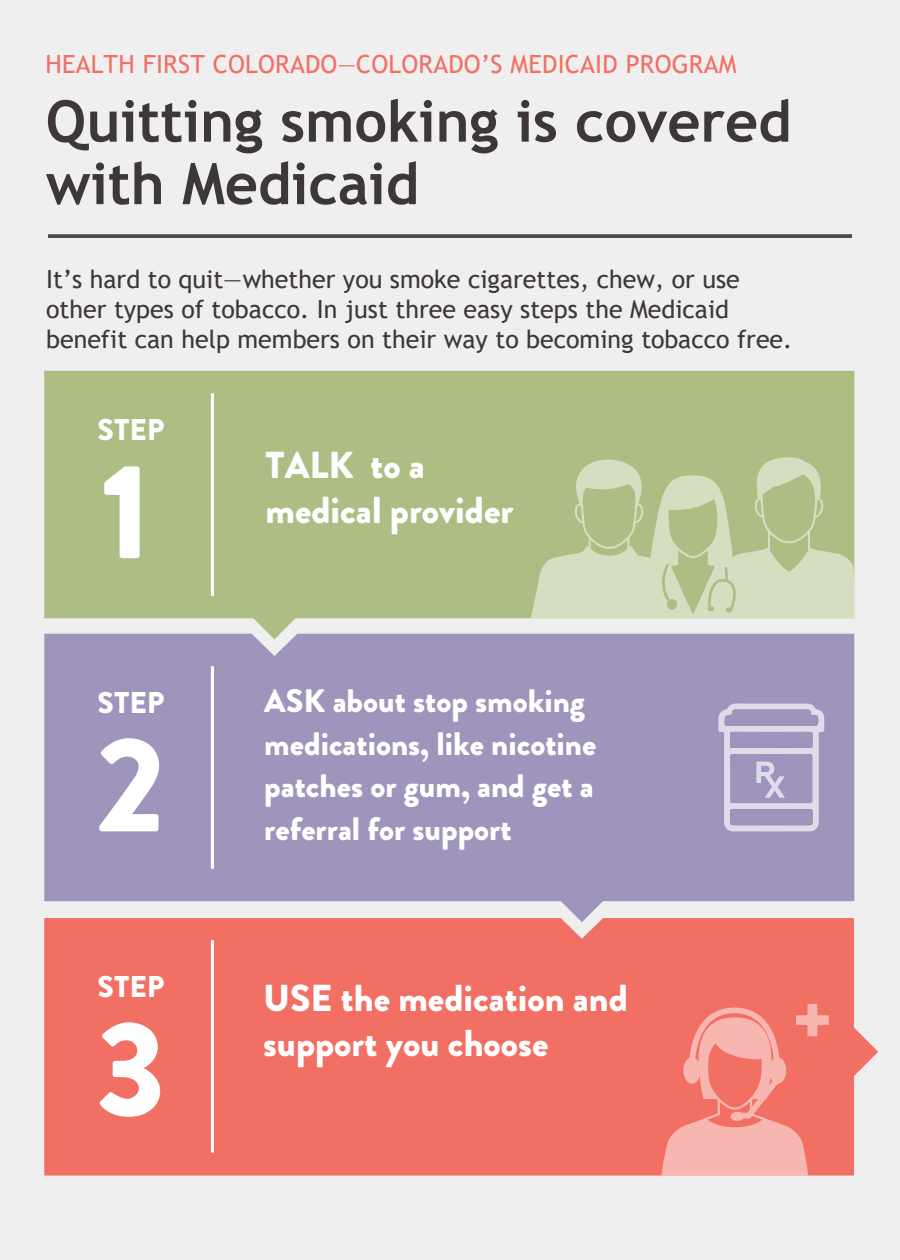
<style>
.page{position:relative;width:900px;height:1260px;background:#efefef}
.page>*{position:absolute;margin:0;border:0;box-sizing:border-box;transform-origin:0 0}
.t1{font:900 135px "Brandon Grotesque";color:#fff}
.t2{font:700 57.5px/62.5px "Trebuchet MS";color:#3d363a}
.t3{font:900 37.5px/45px "Brandon Grotesque";color:#fff}
.t4{font:900 32.5px/42.5px "Brandon Grotesque";color:#fff}
.t5{font:900 30px "Brandon Grotesque";color:#fff}
.t6{font:25px/30px "Trebuchet MS";color:#3d363a}
.t7{font:25px "Trebuchet MS";letter-spacing:.01em;color:#f26f64}
</style>
<div class="page">
<svg style="left:48px;top:234px;width:804px;height:4px;background:#565656"></svg>
<svg style="left:44px;top:371px;width:810px;height:263px;background:#b2c18d"></svg>
<hr style="left:211px;top:393px;width:3px;height:203px;background:#fff">
<div style="left:44px;top:634px;width:810px;height:284px;background:#9e94bc"></div>
<hr style="left:211px;top:666px;width:3px;height:203px;background:#fff">
<div style="left:44px;top:918px;width:834px;height:258px;background:#f26f64"></div>
<hr style="left:211px;top:940px;width:3px;height:213px;background:#fff">
<svg style="left:661px;top:1004px;width:168px;height:172px;background:#f48d85"></svg>
<div style="left:731px;top:1112px;width:13px;height:9px;background:#f8b6b1;border-radius:50%"></div>
<svg style="left:718px;top:704px;width:106px;height:127px;background:#b3abca"></svg>
<svg style="left:531px;top:457px;width:324px;height:161px;background:#bfcda1"></svg>
<svg style="left:656px;top:564px;width:21px;height:45px"></svg>
<svg style="left:707px;top:567px;width:32px;height:46px"></svg>
<p class="t7" style="left:45px;top:48px;width:693px">HEALTH FIRST COLORADO—COLORADO’S MEDICAID PROGRAM</p>
<h2 class="t2" style="left:46px;top:90px;width:747px">Quitting smoking is covered with Medicaid</h2>
<p class="t6" style="left:46px;top:264px;width:748px">It’s hard to quit—whether you smoke cigarettes, chew, or use other types of tobacco. In just three easy steps the Medicaid benefit can help members on their way to becoming tobacco free.</p>
<p class="t5" style="left:98px;top:409px;width:68px">STEP</p>
<h1 class="t1" style="left:101px;top:416px;width:52px">1</h1>
<p class="t5" style="left:98px;top:682px;width:68px">STEP</p>
<h1 class="t1" style="left:96px;top:689px;width:71px">2</h1>
<p class="t5" style="left:98px;top:965px;width:68px">STEP</p>
<h1 class="t1" style="left:96px;top:973px;width:71px">3</h1>
<h3 class="t3" style="left:266px;top:443px;width:249px">TALK to a medical provider</h3>
<h3 class="t4" style="left:264px;top:680px;width:333px">ASK about stop smoking medications, like nicotine patches or gum, and get a referral for support</h3>
<h3 class="t3" style="left:263px;top:976px;width:366px">USE the medication and support you choose</h3>
</div>
